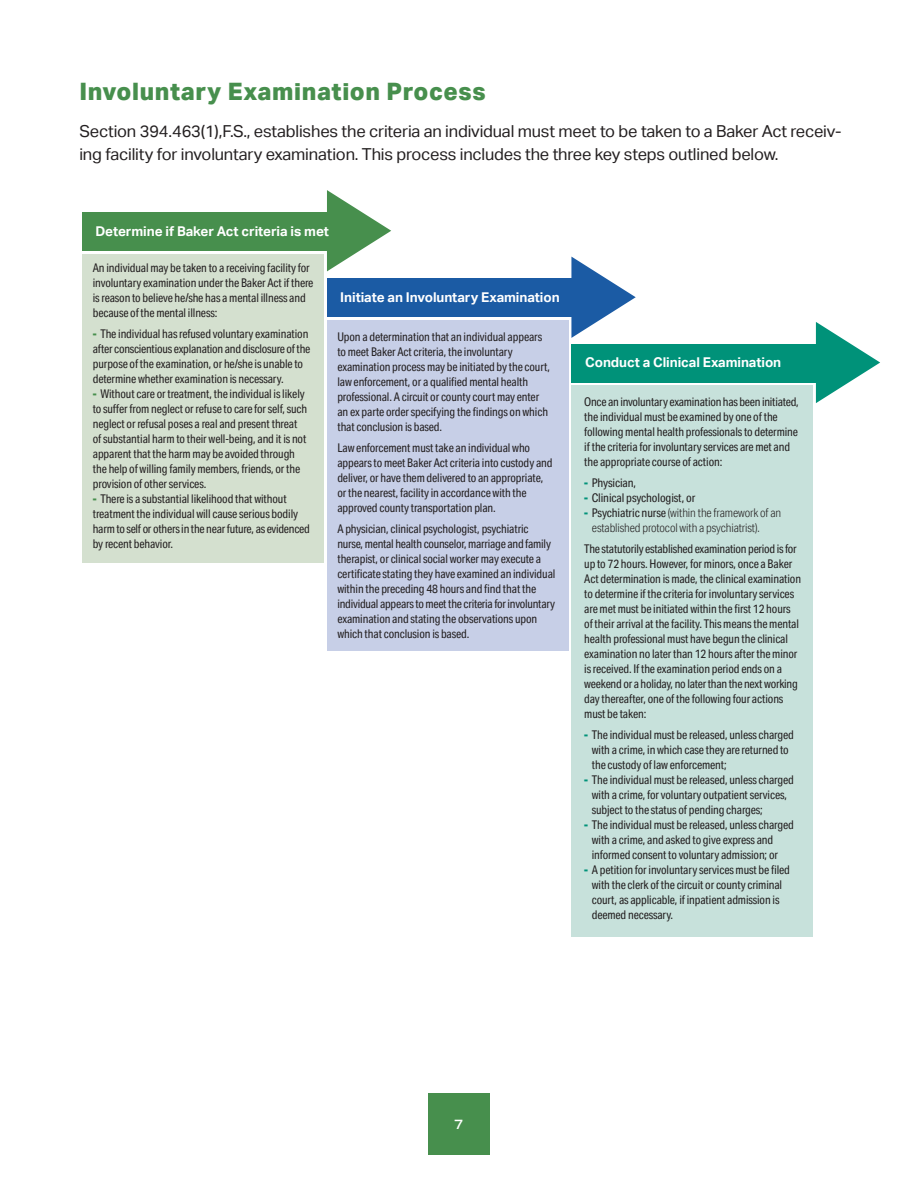
<style>
.page{position:relative;width:918px;height:1188px;background:#fff}
.page>*{position:absolute;margin:0;border:0;box-sizing:border-box;transform-origin:0 0}
.t1{font:800 24px "Aktiv Grotesk";letter-spacing:.025em;color:#478f4d}
.t2{font:16.5px/22.5px "Aktiv Grotesk";letter-spacing:-.01em;color:#231f20}
.t3{font:700 13.5px "Aktiv Grotesk";letter-spacing:-.005em;color:#fff}
.t4{font:500 13.5px "Aktiv Grotesk Ex";color:#fff}
.t5{font:12px/15px "Aktiv Grotesk Cd";letter-spacing:-.01em;color:#231f20}
.t6{font:300 12px/15px "Aktiv Grotesk Cd";letter-spacing:-.01em;color:#231f20}
.s1{font-weight:800;color:#478f4d}
.s2{font-weight:800;color:#009279}
.s3{font-weight:400}
</style>
<div class="page">
<div style="left:428px;top:1094px;width:62px;height:61px;background:#478f4d"></div>
<div style="left:572px;top:385px;width:241px;height:552px;background:#c7e1db"></div>
<div style="left:327px;top:320px;width:241px;height:331px;background:#c7cfe7"></div>
<div style="left:82px;top:254px;width:241px;height:309px;background:#d4e0cf"></div>
<div style="left:82px;top:212px;width:257px;height:39px;background:#478f4d"></div>
<svg style="left:327px;top:190px;width:64px;height:81px"></svg>
<div style="left:327px;top:279px;width:257px;height:38px;background:#1b5ba4"></div>
<svg style="left:571px;top:257px;width:65px;height:81px"></svg>
<div style="left:572px;top:344px;width:256px;height:38px;background:#009279"></div>
<svg style="left:816px;top:322px;width:64px;height:81px"></svg>
<p class="t1" style="left:79px;top:77px;width:408px">Involuntary Examination Process</p>
<p class="t2" style="left:79px;top:120px;width:764px">Section 394.463(1),F.S., establishes the criteria an individual must meet to be taken to a Baker Act receiv&shy;ing facility for involuntary examination. This process includes the three key steps outlined below.</p>
<p class="t3" style="left:95px;top:224px;width:235px">Determine if Baker Act criteria is met</p>
<p class="t5" style="left:93px;top:260px;width:222px">An individual may be taken to a receiving facility for involuntary examination under the Baker Act if there is reason to believe he/she has a mental illness and because of the mental illness:</p>
<p class="t5" style="left:93px;top:326px;width:219px"><span class="s1">-</span> The individual has refused voluntary examination after conscientious explanation and disclosure of the purpose of the examination, or he/she is unable to determine whether examination is necessary.</p>
<p class="t5" style="left:93px;top:386px;width:216px"><span class="s1">-</span> Without care or treatment, the individual is likely to suffer from neglect or refuse to care for self, such neglect or refusal poses a real and present threat of substantial harm to their well-being, and it is not apparent that the harm may be avoided through the help of willing family members, friends, or the provision of other services.</p>
<p class="t5" style="left:93px;top:491px;width:219px"><span class="s1">-</span> There is a substantial likelihood that without treatment the individual will cause serious bodily harm to self or others in the near future, as evidenced by recent behavior.</p>
<p class="t3" style="left:340px;top:290px;width:221px">Initiate an Involuntary Examination</p>
<p class="t5" style="left:337px;top:329px;width:214px">Upon a determination that an individual appears to meet Baker Act criteria, the involuntary examination process may be initiated by the court, law enforcement, or a qualified mental health professional. A circuit or county court may enter an ex parte order specifying the findings on which that conclusion is based.</p>
<p class="t5" style="left:337px;top:440px;width:217px">Law enforcement must take an individual who appears to meet Baker Act criteria into custody and deliver, or have them delivered to an appropriate, or the nearest, facility in accordance with the approved county transportation plan.</p>
<p class="t5" style="left:337px;top:521px;width:220px">A physician, clinical psychologist, psychiatric nurse, mental health counselor, marriage and family therapist, or clinical social worker may execute a certificate stating they have examined an individual within the preceding 48 hours and find that the individual appears to meet the criteria for involuntary examination and stating the observations upon which that conclusion is based.</p>
<p class="t3" style="left:585px;top:355px;width:198px">Conduct a Clinical Examination</p>
<p class="t5" style="left:584px;top:394px;width:216px">Once an involuntary examination has been initiated, the individual must be examined by one of the following mental health professionals to determine if the criteria for involuntary services are met and the appropriate course of action:</p>
<p class="t5" style="left:584px;top:475px;width:54px"><span class="s2">-</span> Physician,</p>
<p class="t5" style="left:584px;top:490px;width:113px"><span class="s2">-</span> Clinical psychologist, or</p>
<p class="t6" style="left:592px;top:505px;width:191px;text-indent:-8px"><span class="s2">-</span> <span class="s3">Psychiatric nurse</span> (within the framework of an established protocol with a psychiatrist).</p>
<p class="t5" style="left:584px;top:541px;width:218px">The statutorily established examination period is for up to 72 hours. However, for minors, once a Baker Act determination is made, the clinical examination to determine if the criteria for involuntary services are met must be initiated within the first 12 hours of their arrival at the facility. This means the mental health professional must have begun the clinical examination no later than 12 hours after the minor is received. If the examination period ends on a weekend or a holiday, no later than the next working day thereafter, one of the following four actions must be taken:</p>
<p class="t5" style="left:592px;top:727px;width:204px;text-indent:-7px"><span class="s2">-</span> The individual must be released, unless charged with a crime, in which case they are returned to the custody of law enforcement;</p>
<p class="t5" style="left:592px;top:772px;width:204px;text-indent:-7px"><span class="s2">-</span> The individual must be released, unless charged with a crime, for voluntary outpatient services, subject to the status of pending charges;</p>
<p class="t5" style="left:592px;top:817px;width:204px;text-indent:-7px"><span class="s2">-</span> The individual must be released, unless charged with a crime, and asked to give express and informed consent to voluntary admission; or</p>
<p class="t5" style="left:592px;top:862px;width:200px;text-indent:-7px"><span class="s2">-</span> A petition for involuntary services must be filed with the clerk of the circuit or county criminal court, as applicable, if inpatient admission is deemed necessary.</p>
<p class="t4" style="left:454px;top:1116px;width:11px">7</p>
</div>
